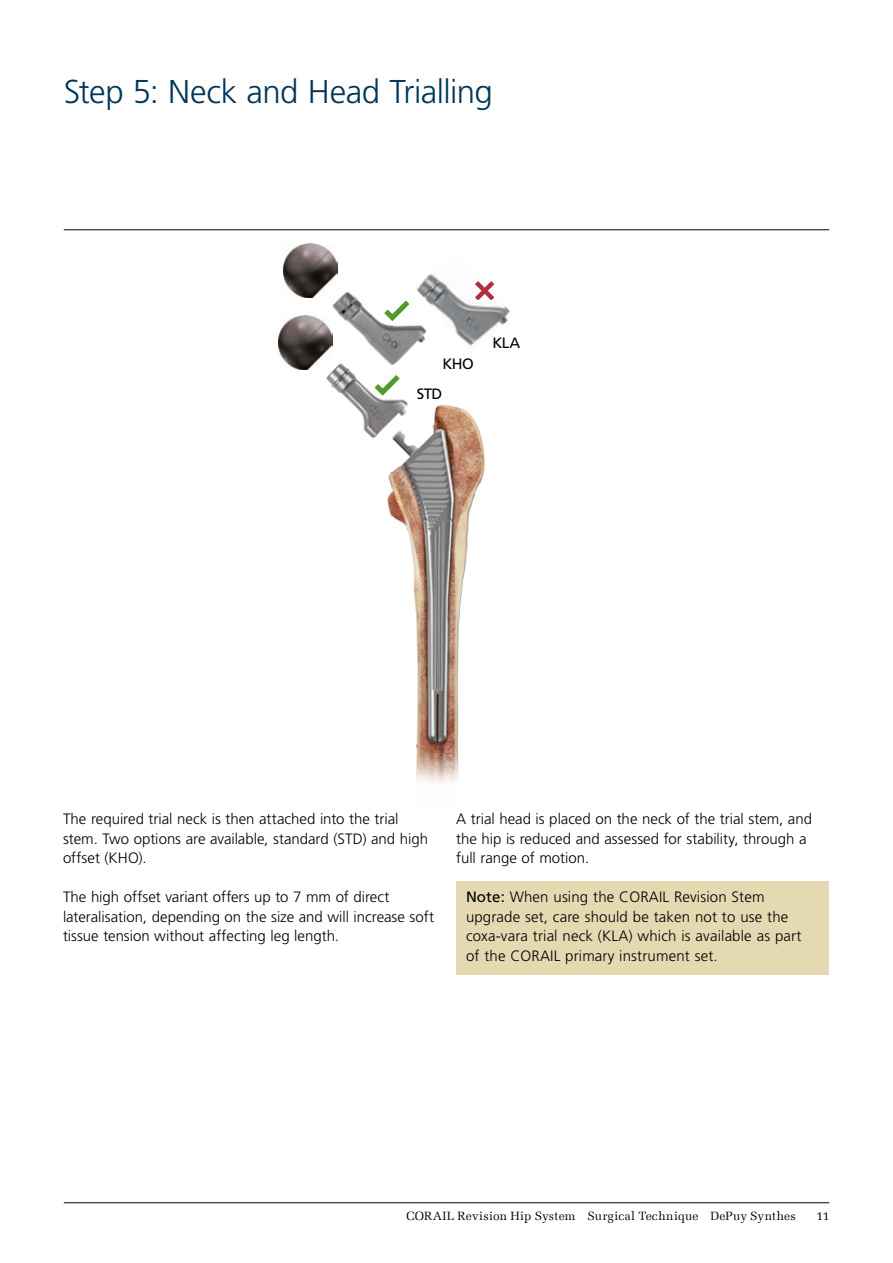
<style>
.page{position:relative;width:893px;height:1263px;background:#fff}
.page>*{position:absolute;margin:0;border:0;box-sizing:border-box;transform-origin:0 0}
.t1{font:300 33px "Frutiger LT Std";letter-spacing:-.015em;color:#003759}
.t2{font:300 15px/19.5px "Frutiger LT Std";color:#000}
.t3{font:15px "Frutiger LT Std";letter-spacing:-.04em;color:#000}
.t4{font:12px "Melior Com";letter-spacing:.015em;color:#000}
.s1{font-weight:400}
</style>
<div class="page">
<hr style="left:64px;top:1202px;width:765px;height:1px;background:#000">
<img style="left:296px;top:292px;width:189px;height:491px">
<img style="left:279px;top:315px;width:54px;height:54px">
<img style="left:284px;top:243px;width:54px;height:54px">
<img style="left:415px;top:274px;width:96px;height:78px">
<svg style="left:372px;top:372px;width:30px;height:26px"></svg>
<svg style="left:471px;top:278px;width:27px;height:26px"></svg>
<svg style="left:382px;top:298px;width:30px;height:26px"></svg>
<hr style="left:64px;top:230px;width:765px;height:1px;background:#000">
<div style="left:456px;top:881px;width:373px;height:93px;background:#e4d9b1"></div>
<h1 class="t1" style="left:64px;top:73px;width:431px">Step 5: Neck and Head Trialling</h1>
<p class="t3" style="left:443px;top:355px;width:33px">KHO</p>
<p class="t3" style="left:417px;top:385px;width:27px">STD</p>
<p class="t3" style="left:492px;top:334px;width:29px">KLA</p>
<p class="t2" style="left:63px;top:810px;width:367px">The required trial neck is then attached into the trial stem. Two options are available, standard (STD) and high offset (KHO).</p>
<p class="t2" style="left:63px;top:888px;width:373px">The high offset variant offers up to 7 mm of direct lateralisation, depending on the size and will increase soft tissue tension without affecting leg length.</p>
<p class="t2" style="left:456px;top:810px;width:357px">A trial head is placed on the neck of the trial stem, and the hip is reduced and assessed for stability, through a full range of motion.</p>
<p class="t2" style="left:466px;top:888px;width:337px"><span class="s1">Note:</span> When using the CORAIL Revision Stem upgrade set, care should be taken not to use the coxa-vara trial neck (KLA) which is available as part of the CORAIL primary instrument set.</p>
<p class="t4" style="left:407px;top:1209px;width:391px">CORAIL Revision Hip System Surgical Technique DePuy Synthes</p>
<p class="t4" style="left:816px;top:1209px;width:14px">11</p>
</div>
